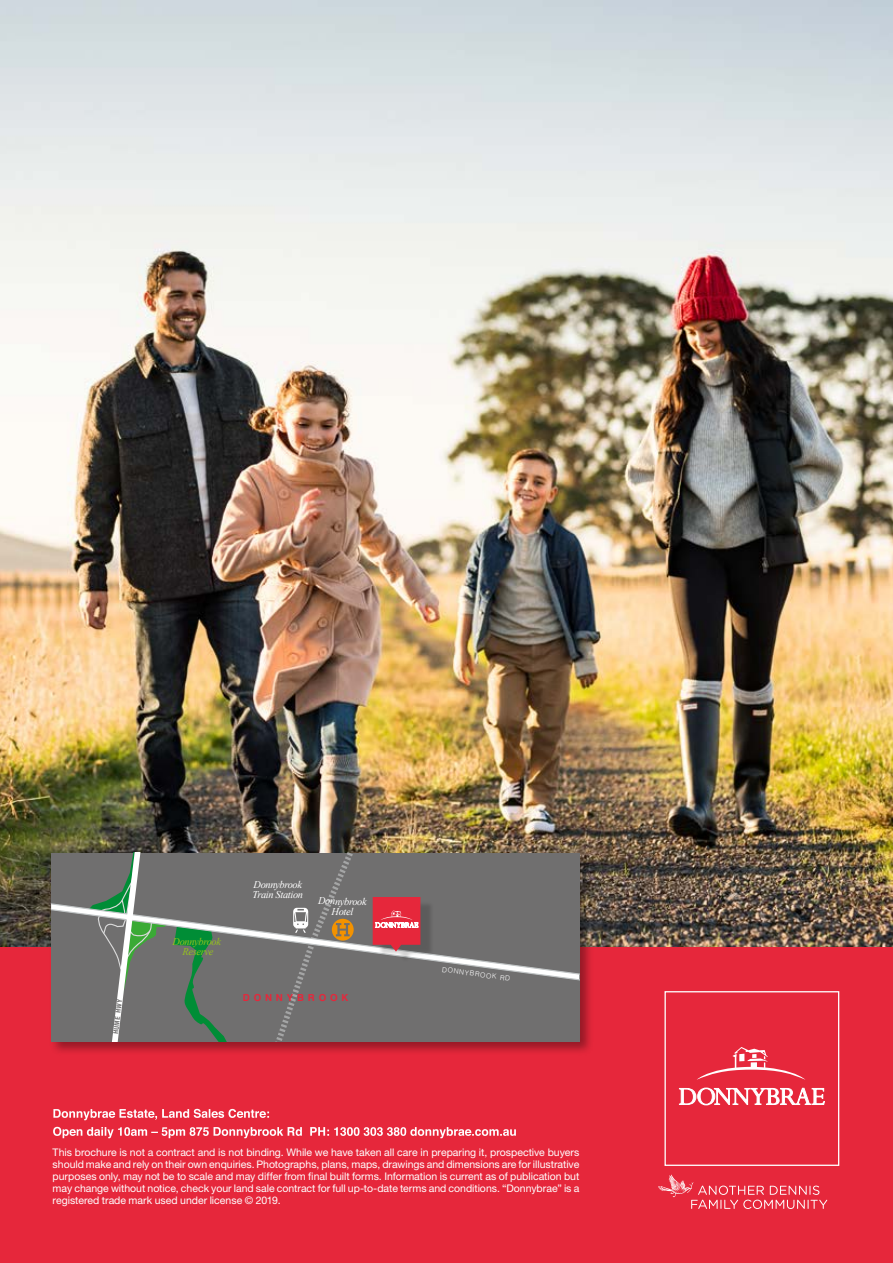
<style>
.page{position:relative;width:893px;height:1263px;background:#fff}
.page>*{position:absolute;margin:0;border:0;box-sizing:border-box;transform-origin:0 0}
.t1{font:10.5px/12px "Helvetica Neue";color:#fff;text-align:justify}
.t2{font:italic 10.35px/10.4px "Times New Roman";letter-spacing:-.035em;color:#fff}
.t3{font:italic 10.35px/10.4px "Times New Roman";letter-spacing:-.035em;color:#95c11f;text-align:center}
.t4{font:700 9.6px "Helvetica";letter-spacing:.4em;color:#e6273b}
.t5{font:300 6.9px "Helvetica";color:#fff}
.t6{font:700 condensed 6.9px "Helvetica Neue";color:#706f6f}
</style>
<div class="page">
<img style="left:0;top:0;width:893px;height:947px">
<div style="left:0;top:947px;width:893px;height:316px;background:#e6273b"></div>
<svg style="left:53px;top:1127px;width:463px;height:11px"></svg>
<svg style="left:53px;top:1109px;width:216px;height:11px"></svg>
<div style="left:49px;top:850px;width:545px;height:206px;background:#000;opacity:.35"></div>
<svg style="left:51px;top:853px;width:528px;height:189px;background:#777573"></svg>
<div style="left:664px;top:991px;width:175px;height:175px;border:1px solid #fff"></div>
<svg style="left:697px;top:1047px;width:108px;height:33px"></svg>
<svg style="left:678px;top:1087px;width:147px;height:19px"></svg>
<svg style="left:658px;top:1174px;width:169px;height:35px"></svg>
<p class="t6" style="left:111px;top:1033px;width:37px;rotate:-83deg">HUME HWY</p>
<p class="t3" style="left:173px;top:936px;width:50px">Donnybrook<br>Reserve</p>
<p class="t2" style="left:252px;top:879px;width:52px">Donnybrook<br>Train Station</p>
<p class="t2" style="left:318px;top:896px;width:50px;text-align:center">Donnybrook<br>Hotel</p>
<p class="t4" style="left:243px;top:989px;width:107px">DONNYBROOK</p>
<p class="t5" style="left:443px;top:963px;width:70px;rotate:8deg">DONNYBROOK RD</p>
<p class="t1" style="left:53px;top:1146px;width:528px">This brochure is not a contract and is not binding. While we have taken all care in preparing it, prospective buyers should make and rely on their own enquiries. Photographs, plans, maps, drawings and dimensions are for illustrative purposes only, may not be to scale and may differ from final built forms. Information is current as of publication but may change without notice, check your land sale contract for full up-to-date terms and conditions. “Donnybrae” is a registered trade mark used under license © 2019.</p>
</div>
